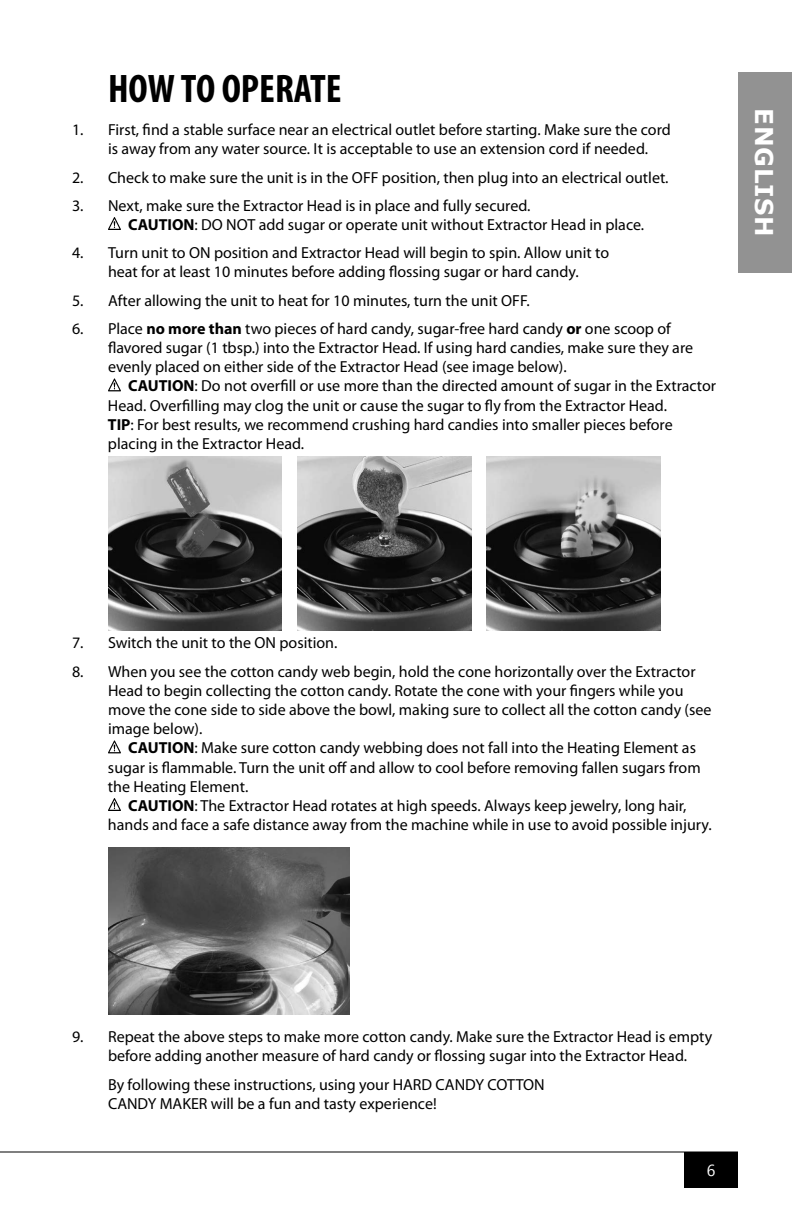
<style>
.page{position:relative;width:792px;height:1224px;background:#fff}
.page>*{position:absolute;margin:0;border:0;box-sizing:border-box;transform-origin:0 0}
.Chapter_Header{font:700 condensed 40px "Myriad Pro";color:#000}
.t1{font:700 24.4px "Verdana";letter-spacing:.03em;color:#fff}
.Bulleted_List{font:16px/19.2px "Myriad Pro";color:#000}
.t2{font:16px "Segoe UI";color:#fff}
.s1{font-weight:700}
</style>
<div class="page">
<div style="left:738px;top:72px;width:54px;height:201px;background:#929292"></div>
<hr style="left:0;top:1152px;width:738px;height:1px;background:#000">
<div style="left:684px;top:1152px;width:54px;height:36px;background:#000"></div>
<svg style="left:108px;top:217px;width:13px;height:13px"></svg>
<svg style="left:108px;top:378px;width:13px;height:13px"></svg>
<img style="left:108px;top:457px;width:174px;height:173px">
<img style="left:487px;top:457px;width:173px;height:173px">
<img style="left:297px;top:457px;width:174px;height:173px">
<svg style="left:108px;top:740px;width:13px;height:13px"></svg>
<svg style="left:108px;top:798px;width:13px;height:13px"></svg>
<img style="left:108px;top:847px;width:242px;height:168px">
<p class="Chapter_Header" style="left:108px;top:64px;width:235px">HOW TO OPERATE</p>
<p class="Bulleted_List" style="left:108px;top:120px;width:564px;text-indent:-36px">1. First, find a stable surface near an electrical outlet before starting. Make sure the cord is away from any water source. It is acceptable to use an extension cord if needed.</p>
<p class="Bulleted_List" style="left:72px;top:167px;width:598px">2. Check to make sure the unit is in the OFF position, then plug into an electrical outlet.</p>
<p class="Bulleted_List" style="left:128px;top:196px;width:518px;text-indent:-56px">3. Next, make sure the Extractor Head is in place and fully secured.<br><span class="s1">CAUTION</span>: DO NOT add sugar or operate unit without Extractor Head in place.</p>
<p class="Bulleted_List" style="left:72px;top:243px;width:539px;text-align:center">4. Turn unit to ON position and Extractor Head will begin to spin. Allow unit to heat for at least 10 minutes before adding flossing sugar or hard candy.</p>
<p class="Bulleted_List" style="left:72px;top:290px;width:459px">5. After allowing the unit to heat for 10 minutes, turn the unit OFF.</p>
<p class="Bulleted_List" style="left:72px;top:319px;width:600px">6. Place <span class="s1">no more than</span> two pieces of hard candy, sugar-free hard candy <span class="s1">or</span> one scoop of</p>
<p class="Bulleted_List" style="left:108px;top:338px;width:587px">flavored sugar (1 tbsp.) into the Extractor Head. If using hard candies, make sure they are</p>
<p class="Bulleted_List" style="left:108px;top:357px;width:460px">evenly placed on either side of the Extractor Head (see image below).</p>
<p class="Bulleted_List" style="left:128px;top:376px;width:590px"><span class="s1">CAUTION</span>: Do not overfill or use more than the directed amount of sugar in the Extractor</p>
<p class="Bulleted_List" style="left:108px;top:395px;width:561px">Head. Overfilling may clog the unit or cause the sugar to fly from the Extractor Head.</p>
<p class="Bulleted_List" style="left:108px;top:415px;width:566px"><span class="s1">TIP</span>: For best results, we recommend crushing hard candies into smaller pieces before</p>
<p class="Bulleted_List" style="left:108px;top:434px;width:198px">placing in the Extractor Head.</p>
<h2 class="t1" style="left:781px;top:108px;width:130px;rotate:90deg">ENGLISH</h2>
<p class="Bulleted_List" style="left:72px;top:633px;width:267px">7. Switch the unit to the ON position.</p>
<p class="Bulleted_List" style="left:72px;top:661px;width:625px">8. When you see the cotton candy web begin, hold the cone horizontally over the Extractor</p>
<p class="Bulleted_List" style="left:108px;top:681px;width:577px">Head to begin collecting the cotton candy. Rotate the cone with your fingers while you</p>
<p class="Bulleted_List" style="left:108px;top:700px;width:605px">move the cone side to side above the bowl, making sure to collect all the cotton candy (see</p>
<p class="Bulleted_List" style="left:108px;top:719px;width:96px">image below).</p>
<p class="Bulleted_List" style="left:128px;top:738px;width:569px"><span class="s1">CAUTION</span>: Make sure cotton candy webbing does not fall into the Heating Element as</p>
<p class="Bulleted_List" style="left:108px;top:757px;width:594px">sugar is flammable. Turn the unit off and allow to cool before removing fallen sugars from</p>
<p class="Bulleted_List" style="left:108px;top:777px;width:142px">the Heating Element.</p>
<p class="Bulleted_List" style="left:128px;top:796px;width:560px"><span class="s1">CAUTION</span>: The Extractor Head rotates at high speeds. Always keep jewelry, long hair,</p>
<p class="Bulleted_List" style="left:108px;top:815px;width:605px">hands and face a safe distance away from the machine while in use to avoid possible injury.</p>
<p class="Bulleted_List" style="left:108px;top:1027px;width:606px;text-indent:-36px">9. Repeat the above steps to make more cotton candy. Make sure the Extractor Head is empty before adding another measure of hard candy or flossing sugar into the Extractor Head.</p>
<p class="Bulleted_List" style="left:108px;top:1074px;width:438px">By following these instructions, using your HARD CANDY COTTON<br>CANDY MAKER will be a fun and tasty experience!</p>
<p class="t2" style="left:707px;top:1159px;width:10px">6</p>
</div>
